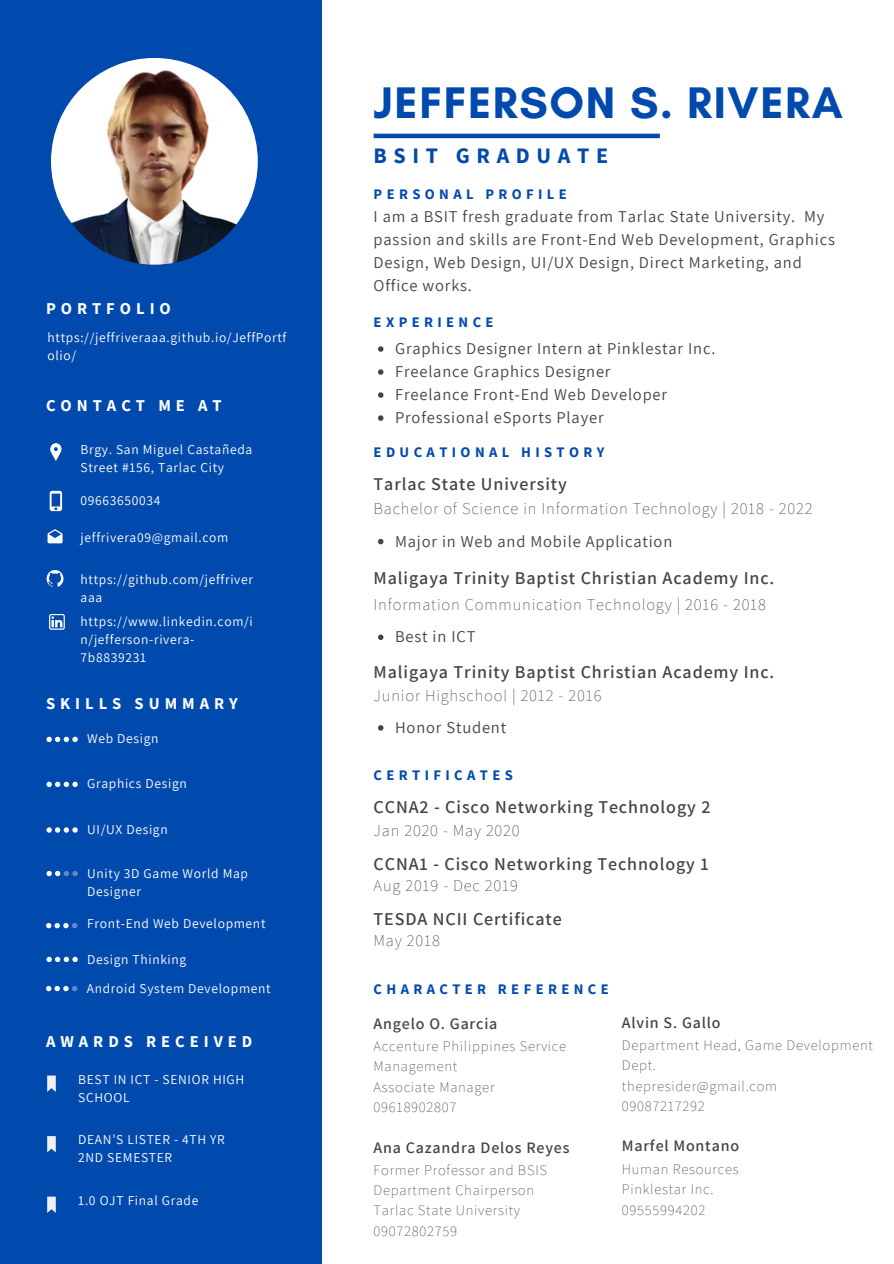
<style>
.page{position:relative;width:894px;height:1264px;background:#fff}
.page>*{position:absolute;margin:0;border:0;box-sizing:border-box;transform-origin:0 0}
.t1{font:700 45px "Glacial Indifference";letter-spacing:.035em;color:#004aad}
.t2{font:700 22.05px "Source Sans Pro";letter-spacing:.3em;color:#004aad}
.t3{font:600 18px "Assistant";letter-spacing:.05em;color:#444440}
.t4{font:16.5px/23px "Assistant";letter-spacing:.05em;color:#444440}
.t5{font:200 16.5px "Assistant";letter-spacing:.05em;color:#444440}
.t6{font:700 16.5px "Source Sans Pro";letter-spacing:.3em;color:#fff}
.t7{font:600 16.05px "Assistant";letter-spacing:.05em;color:#444440}
.t8{font:200 14.7px/20.4px "Assistant";letter-spacing:.05em;color:#444440}
.t9{font:700 14.55px "Source Sans Pro";letter-spacing:.3em;color:#004aad}
.t10{font:13.5px/18px "Assistant";letter-spacing:.05em;color:#fff}
</style>
<div class="page">
<div style="left:0;top:0;width:321px;height:1263px;background:#004aad"></div>
<img style="left:51px;top:58px;width:207px;height:207px;border-radius:50%">
<svg style="left:378px;top:539px;width:5px;height:5px"></svg>
<svg style="left:378px;top:634px;width:5px;height:6px"></svg>
<svg style="left:378px;top:725px;width:5px;height:5px"></svg>
<svg style="left:47px;top:1075px;width:9px;height:16px"></svg>
<svg style="left:47px;top:1136px;width:9px;height:16px"></svg>
<svg style="left:47px;top:1196px;width:9px;height:16px"></svg>
<svg style="left:46px;top:956px;width:32px;height:6px"></svg>
<svg style="left:46px;top:923px;width:31px;height:5px"></svg>
<svg style="left:46px;top:827px;width:32px;height:5px"></svg>
<svg style="left:46px;top:781px;width:32px;height:6px"></svg>
<svg style="left:46px;top:736px;width:32px;height:6px"></svg>
<svg style="left:46px;top:871px;width:32px;height:5px"></svg>
<svg style="left:46px;top:986px;width:31px;height:5px"></svg>
<svg style="left:50px;top:443px;width:11px;height:18px"></svg>
<svg style="left:49px;top:614px;width:16px;height:15px"></svg>
<svg style="left:48px;top:529px;width:15px;height:14px"></svg>
<svg style="left:47px;top:570px;width:16px;height:17px"></svg>
<svg style="left:50px;top:491px;width:12px;height:20px"></svg>
<hr style="left:373px;top:134px;width:286px;height:4px;background:#004aad">
<svg style="left:378px;top:346px;width:5px;height:6px"></svg>
<svg style="left:378px;top:369px;width:5px;height:6px"></svg>
<svg style="left:378px;top:392px;width:5px;height:6px"></svg>
<svg style="left:378px;top:415px;width:5px;height:6px"></svg>
<p class="t6" style="left:46px;top:298px;width:126px">PORTFOLIO</p>
<p class="t10" style="left:48px;top:327px;width:240px">https://jeffriveraaa.github.io/JeffPortf olio/</p>
<p class="t6" style="left:46px;top:395px;width:177px">CONTACT ME AT</p>
<p class="t10" style="left:81px;top:440px;width:173px">Brgy. San Miguel Castañeda<br>Street #156, Tarlac City</p>
<p class="t10" style="left:81px;top:491px;width:81px">09663650034</p>
<p class="t10" style="left:81px;top:528px;width:149px">jeffrivera09@gmail.com</p>
<p class="t10" style="left:81px;top:570px;width:174px">https://github.com/jeffriver aaa</p>
<p class="t10" style="left:81px;top:612px;width:174px">https://www.linkedin.com/i n/jefferson-rivera-<br>7b8839231</p>
<p class="t6" style="left:46px;top:692px;width:193px">SKILLS SUMMARY</p>
<p class="t10" style="left:87px;top:728px;width:73px">Web Design</p>
<p class="t10" style="left:87px;top:773px;width:101px">Graphics Design</p>
<p class="t10" style="left:87px;top:820px;width:82px">UI/UX Design</p>
<p class="t10" style="left:87px;top:863px;width:162px">Unity 3D Game World Map<br>Designer</p>
<p class="t10" style="left:87px;top:914px;width:180px">Front-End Web Development</p>
<p class="t10" style="left:87px;top:950px;width:101px">Design Thinking</p>
<p class="t10" style="left:87px;top:979px;width:185px">Android System Development</p>
<p class="t6" style="left:46px;top:1030px;width:208px">AWARDS RECEIVED</p>
<p class="t10" style="left:78px;top:1069px;width:168px">BEST IN ICT - SENIOR HIGH<br>SCHOOL</p>
<p class="t10" style="left:78px;top:1130px;width:148px">DEAN'S LISTER - 4TH YR<br>2ND SEMESTER</p>
<p class="t10" style="left:78px;top:1190px;width:121px">1.0 OJT Final Grade</p>
<h1 class="t1" style="left:373px;top:75px;width:470px">JEFFERSON S. RIVERA</h1>
<h2 class="t2" style="left:373px;top:141px;width:236px">BSIT GRADUATE</h2>
<p class="t9" style="left:373px;top:184px;width:195px">PERSONAL PROFILE</p>
<p class="t4" style="left:373px;top:204px;width:462px">I am a BSIT fresh graduate from Tarlac State University. My passion and skills are Front-End Web Development, Graphics Design, Web Design, UI/UX Design, Direct Marketing, and Office works.</p>
<p class="t9" style="left:373px;top:312px;width:121px">EXPERIENCE</p>
<p class="t4" style="left:395px;top:336px;width:321px">Graphics Designer Intern at Pinklestar Inc.<br>Freelance Graphics Designer<br>Freelance Front-End Web Developer Professional eSports Player</p>
<p class="t9" style="left:373px;top:442px;width:232px">EDUCATIONAL HISTORY</p>
<h3 class="t3" style="left:373px;top:471px;width:195px">Tarlac State University</h3>
<p class="t5" style="left:373px;top:497px;width:440px">Bachelor of Science in Information Technology | 2018 - 2022</p>
<p class="t4" style="left:395px;top:529px;width:279px">Major in Web and Mobile Application</p>
<h3 class="t3" style="left:373px;top:565px;width:402px">Maligaya Trinity Baptist Christian Academy Inc.</h3>
<p class="t5" style="left:373px;top:593px;width:394px">Information Communication Technology | 2016 - 2018</p>
<p class="t4" style="left:395px;top:624px;width:82px">Best in ICT</p>
<h3 class="t3" style="left:373px;top:659px;width:402px">Maligaya Trinity Baptist Christian Academy Inc.</h3>
<p class="t5" style="left:373px;top:683px;width:229px">Junior Highschool | 2012 - 2016</p>
<p class="t4" style="left:395px;top:715px;width:113px">Honor Student</p>
<p class="t9" style="left:373px;top:765px;width:141px">CERTIFICATES</p>
<h3 class="t3" style="left:373px;top:794px;width:338px">CCNA2 - Cisco Networking Technology 2</h3>
<p class="t5" style="left:373px;top:818px;width:147px">Jan 2020 - May 2020</p>
<h3 class="t3" style="left:373px;top:851px;width:336px">CCNA1 - Cisco Networking Technology 1</h3>
<p class="t5" style="left:373px;top:874px;width:146px">Aug 2019 - Dec 2019</p>
<h3 class="t3" style="left:373px;top:906px;width:190px">TESDA NCII Certificate</h3>
<p class="t5" style="left:373px;top:929px;width:68px">May 2018</p>
<p class="t9" style="left:373px;top:979px;width:236px">CHARACTER REFERENCE</p>
<p class="t7" style="left:373px;top:1012px;width:125px">Angelo O. Garcia</p>
<p class="t8" style="left:373px;top:1035px;width:194px">Accenture Philippines Service<br>Management<br>Associate Manager<br>09618902807</p>
<p class="t7" style="left:373px;top:1136px;width:197px">Ana Cazandra Delos Reyes</p>
<p class="t8" style="left:373px;top:1158px;width:175px">Former Professor and BSIS<br>Department Chairperson<br>Tarlac State University<br>09072802759</p>
<p class="t7" style="left:621px;top:1011px;width:100px">Alvin S. Gallo</p>
<p class="t8" style="left:621px;top:1034px;width:252px">Department Head, Game Development<br>Dept.<br>thepresider@gmail.com<br>09087217292</p>
<p class="t7" style="left:621px;top:1134px;width:119px">Marfel Montano</p>
<p class="t8" style="left:621px;top:1158px;width:118px">Human Resources<br>Pinklestar Inc.<br>09555994202</p>
</div>
